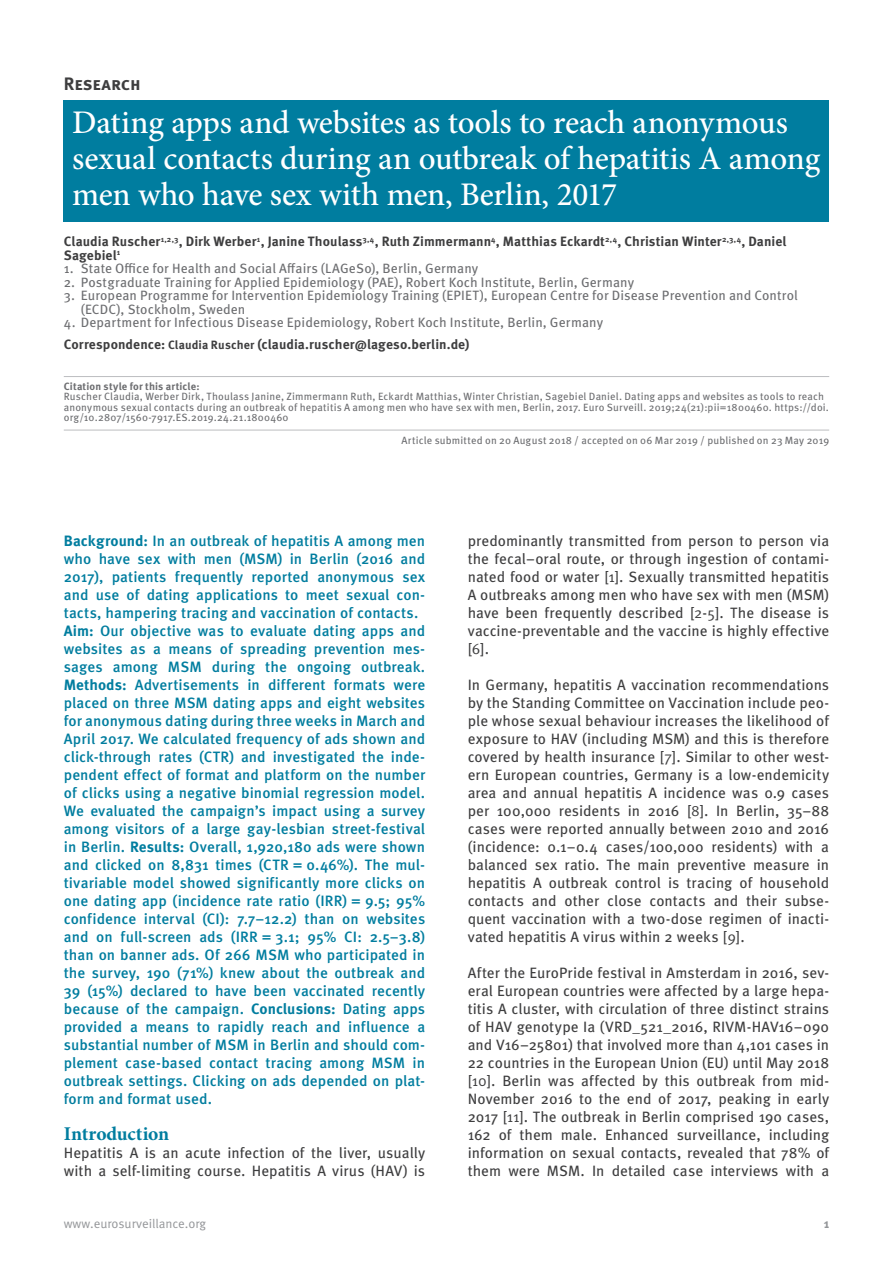
<style>
.page{position:relative;width:893px;height:1263px;background:#fff}
.page>*{position:absolute;margin:0;border:0;box-sizing:border-box;transform-origin:0 0}
.t1{font:500 33px/36px "Minion Pro";letter-spacing:-.01em;color:#fff}
.t2{font:700 19.5px "Minion Pro";letter-spacing:-.005em;color:#007d9f}
.t3{font:700 18px "Meta Pro";letter-spacing:-.005em;color:#3e3e3f}
.t4{font:15px/18px "Meta Pro";letter-spacing:.005em;color:#3e3e3f;text-align:justify}
.t5{font:500 15px/18px "Meta Pro";letter-spacing:.005em;color:#007d9f}
.t6{font:13.5px/13.5px "Meta Pro";letter-spacing:.005em;color:#6c6d70}
.t7{font:700 13.5px/13.5px "Meta Pro";letter-spacing:.005em;color:#3e3e3f}
.t8{font:12.75px "Meta Pro";color:#939598}
.t9{font:700 12.75px "Meta Pro";color:#939598}
.t10{font:10.5px/10.5px "Meta Pro";letter-spacing:.015em;color:#6c6d70}
.t11{font:700 10.5px "Meta Pro";letter-spacing:.015em;color:#6c6d70}
.s1{font-weight:700;color:#3e3e3f}
.s2{font-weight:700;font-size:12px;color:#3e3e3f}
.s3{font-weight:700}
.s4{font-style:inherit}
</style>
<div class="page">
<hr style="left:64px;top:376px;width:765px;height:1px;background:#bcbdc0">
<hr style="left:64px;top:430px;width:765px;height:1px;background:#bcbdc0">
<div style="left:64px;top:100px;width:765px;height:122px;background:#007d9f"></div>
<p class="t3" style="left:64px;top:72px;width:79px">Research</p>
<h1 class="t1" style="left:72px;top:104px;width:750px">Dating apps and websites as tools to reach anonymous sexual contacts during an outbreak of hepatitis A among men who have sex with men, Berlin, 2017</h1>
<p class="t7" style="left:64px;top:235px;width:724px">Claudia Ruscher<sup>1,2,3</sup>, Dirk Werber<sup>1</sup>, Janine Thoulass<sup>3,4</sup>, Ruth Zimmermann<sup>4</sup>, Matthias Eckardt<sup>2,4</sup>, Christian Winter<sup>2,3,4</sup>, Daniel<br>Sagebiel<sup>1</sup></p>
<p class="t6" style="left:64px;top:262px;width:416px">1. State Office for Health and Social Affairs (LAGeSo), Berlin, Germany</p>
<p class="t6" style="left:64px;top:276px;width:572px">2. Postgraduate Training for Applied Epidemiology (PAE), Robert Koch Institute, Berlin, Germany</p>
<p class="t6" style="left:81px;top:289px;width:719px;text-indent:-17px">3. European Programme for Intervention Epidemiology Training (EPIET), European Centre for Disease Prevention and Control (ECDC), Stockholm, Sweden</p>
<p class="t6" style="left:64px;top:312px;width:541px;line-height:22px">4. Department for Infectious Disease Epidemiology, Robert Koch Institute, Berlin, Germany<br><span class="s1">Correspondence:</span> <span class="s2">Claudia Ruscher</span> <span class="s1">(claudia.ruscher@lageso.berlin.de)</span></p>
<p class="t11" style="left:64px;top:379px;width:137px">Citation style for this article:</p>
<p class="t10" style="left:64px;top:392px;width:767px">Ruscher Claudia, Werber Dirk, Thoulass Janine, Zimmermann Ruth, Eckardt Matthias, Winter Christian, Sagebiel Daniel. Dating apps and websites as tools to reach anonymous sexual contacts during an outbreak of hepatitis A among men who have sex with men, Berlin, 2017. Euro Surveill. 2019;24(21):pii=1800460. https://doi. org/10.2807/1560-7917.ES.2019.24.21.1800460</p>
<p class="t10" style="left:401px;top:436px;width:429px">Article submitted on 20 August 2018 / accepted on 06 Mar 2019 / published on 23 May 2019</p>
<p class="t5" style="left:64px;top:532px;width:363px"><span class="s3">Background:</span> In an outbreak of hepatitis A among men who have sex with men (MSM) in Berlin (2016 and 2017), patients frequently reported anonymous sex and use of dating applications to meet sexual con&shy;tacts, hampering tracing and vaccination of contacts.<br><span class="s3">Aim:</span> Our objective was to evaluate dating apps and websites as a means of spreading prevention mes&shy;sages among MSM during the ongoing outbreak.<br><span class="s3">Methods:</span> Advertisements in different formats were placed on three MSM dating apps and eight websites for anonymous dating during three weeks in March and April 2017. We calculated frequency of ads shown and click-through rates (CTR) and investigated the inde&shy;pendent effect of format and platform on the number of clicks using a negative binomial regression model.<br>We evaluated the campaign’s impact using a survey among visitors of a large gay-lesbian street-festival in Berlin. <span class="s3">Results:</span> Overall, 1,920,180 ads were shown and clicked on 8,831 times (CTR = 0.46%). The mul&shy;tivariable model showed significantly more clicks on one dating app (incidence rate ratio (IRR) = 9.5; 95% confidence interval (CI): 7.7–12.2) than on websites and on full-screen ads (IRR = 3.1; 95% CI: 2.5–3.8) than on banner ads. Of 266 MSM who participated in the survey, 190 (71%) knew about the outbreak and 39 (15%) declared to have been vaccinated recently because of the campaign. <span class="s3">Conclusions:</span> Dating apps provided a means to rapidly reach and influence a substantial number of MSM in Berlin and should com&shy;plement case-based contact tracing among MSM in outbreak settings. Clicking on ads depended on plat&shy;form and format used.</p>
<h2 class="t2" style="left:64px;top:1120px;width:107px">Introduction</h2>
<p class="t4" style="left:64px;top:1144px;width:363px">Hepatitis A is an acute infection of the liver, usually with a self-limiting course. Hepatitis A virus (HAV) is</p>
<p class="t4" style="left:468px;top:532px;width:363px">predominantly transmitted from person to person via the fecal–oral route, or through ingestion of contami&shy;nated food or water [<span class="s4">1</span>]. Sexually transmitted hepatitis A outbreaks among men who have sex with men (MSM) have been frequently described [<span class="s4">2</span>-<span class="s4">5</span>]. The disease is vaccine-preventable and the vaccine is highly effective [<span class="s4">6</span>].</p>
<p class="t4" style="left:468px;top:676px;width:363px">In Germany, hepatitis A vaccination recommendations by the Standing Committee on Vaccination include peo&shy;ple whose sexual behaviour increases the likelihood of exposure to HAV (including MSM) and this is therefore covered by health insurance [<span class="s4">7</span>]. Similar to other west&shy;ern European countries, Germany is a low-endemicity area and annual hepatitis A incidence was 0.9 cases per 100,000 residents in 2016 [<span class="s4">8</span>]. In Berlin, 35–88 cases were reported annually between 2010 and 2016 (incidence: 0.1–0.4 cases/100,000 residents) with a balanced sex ratio. The main preventive measure in hepatitis A outbreak control is tracing of household contacts and other close contacts and their subse&shy;quent vaccination with a two-dose regimen of inacti&shy;vated hepatitis A virus within 2 weeks [<span class="s4">9</span>].</p>
<p class="t4" style="left:468px;top:964px;width:363px">After the EuroPride festival in Amsterdam in 2016, sev&shy;eral European countries were affected by a large hepa&shy;titis A cluster, with circulation of three distinct strains of HAV genotype Ia (VRD_521_2016, RIVM-HAV16–090 and V16–25801) that involved more than 4,101 cases in 22 countries in the European Union (EU) until May 2018 [<span class="s4">10</span>]. Berlin was affected by this outbreak from mid-November 2016 to the end of 2017, peaking in early 2017 [<span class="s4">11</span>]. The outbreak in Berlin comprised 190 cases, 162 of them male. Enhanced surveillance, including information on sexual contacts, revealed that 78% of them were MSM. In detailed case interviews with a</p>
<p class="t8" style="left:64px;top:1215px;width:144px">www.eurosurveillance.org</p>
<p class="t9" style="left:824px;top:1215px;width:7px">1</p>
</div>
